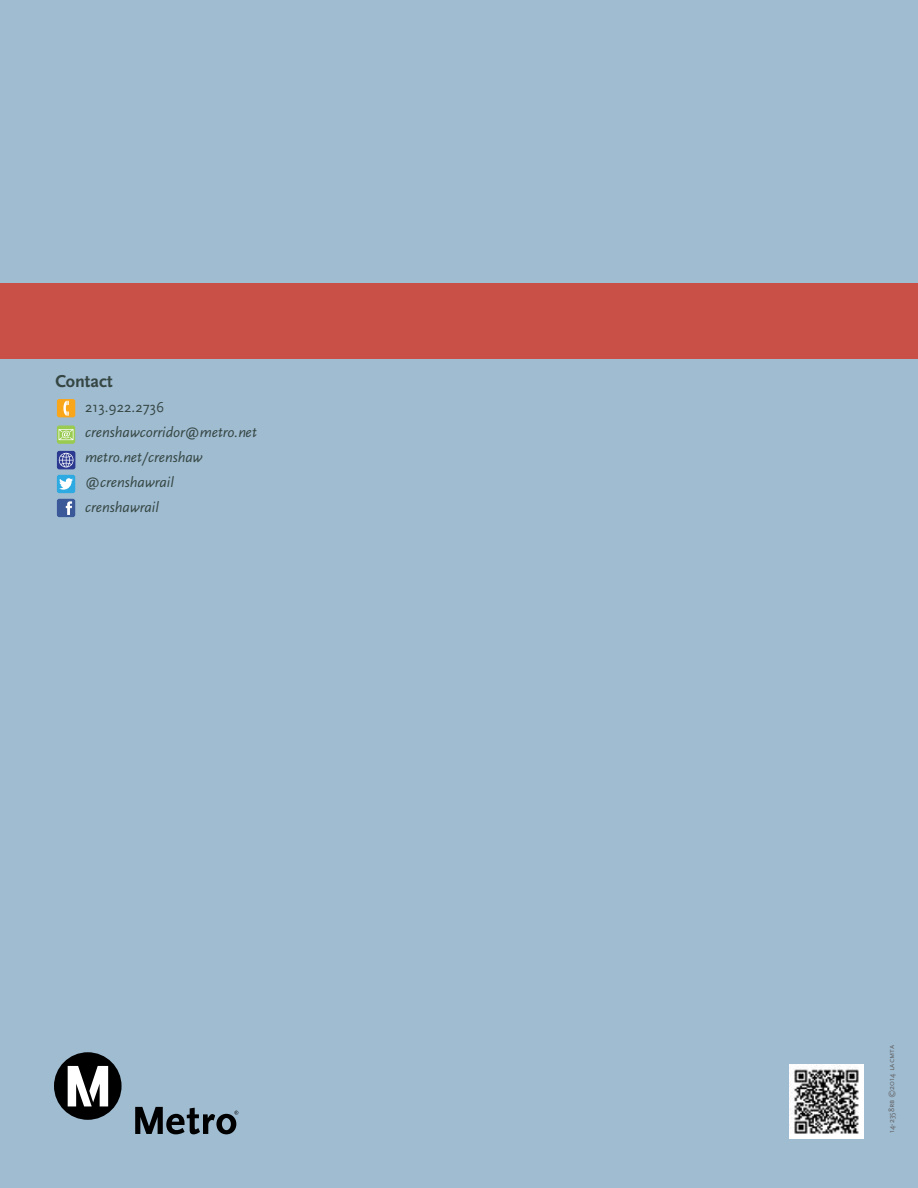
<style>
.page{position:relative;width:918px;height:1188px;background:#a0bcd1}
.page>*{position:absolute;margin:0;border:0;box-sizing:border-box;transform-origin:0 0}
.t1{font:700 18px "Scala Sans";color:#354643}
.t2{font:italic 15px/24.9px "Scala Sans";color:#354643}
.t3{font:15px "Scala Sans";color:#354643}
.t4{font:8.25px "Scala Sans Caps";color:#636466}
</style>
<div class="page">
<div style="left:54px;top:1052px;width:68px;height:68px;background:#000;border-radius:50%"></div>
<svg style="left:68px;top:1066px;width:40px;height:40px"></svg>
<svg style="left:135px;top:1107px;width:103px;height:27px"></svg>
<svg style="left:57px;top:426px;width:18px;height:18px"></svg>
<svg style="left:59px;top:429px;width:14px;height:11px"></svg>
<div style="left:57px;top:399px;width:18px;height:18px;background:#faa61a;border-radius:2px"></div>
<svg style="left:63px;top:401px;width:6px;height:15px"></svg>
<div style="left:57px;top:475px;width:18px;height:18px;background:#2caae1;border-radius:2px"></div>
<svg style="left:59px;top:478px;width:14px;height:12px"></svg>
<div style="left:57px;top:499px;width:18px;height:18px;background:#3b5999;border-radius:2px"></div>
<svg style="left:66px;top:501px;width:6px;height:14px"></svg>
<svg style="left:57px;top:451px;width:18px;height:18px"></svg>
<svg style="left:59px;top:453px;width:14px;height:14px"></svg>
<div style="left:0;top:284px;width:918px;height:75px;background:#c85046"></div>
<img style="left:790px;top:1065px;width:74px;height:74px">
<p class="t1" style="left:55px;top:371px;width:59px">Contact</p>
<p class="t3" style="left:85px;top:399px;width:81px">213.922.2736</p>
<p class="t2" style="left:85px;top:420px;width:173px">crenshawcorridor@metro.net metro.net/crenshaw @crenshawrail<br>crenshawrail</p>
<p class="t4" style="left:887px;top:1133px;width:89px;rotate:-90deg">14-2358rb ©2014 lacmta</p>
</div>
